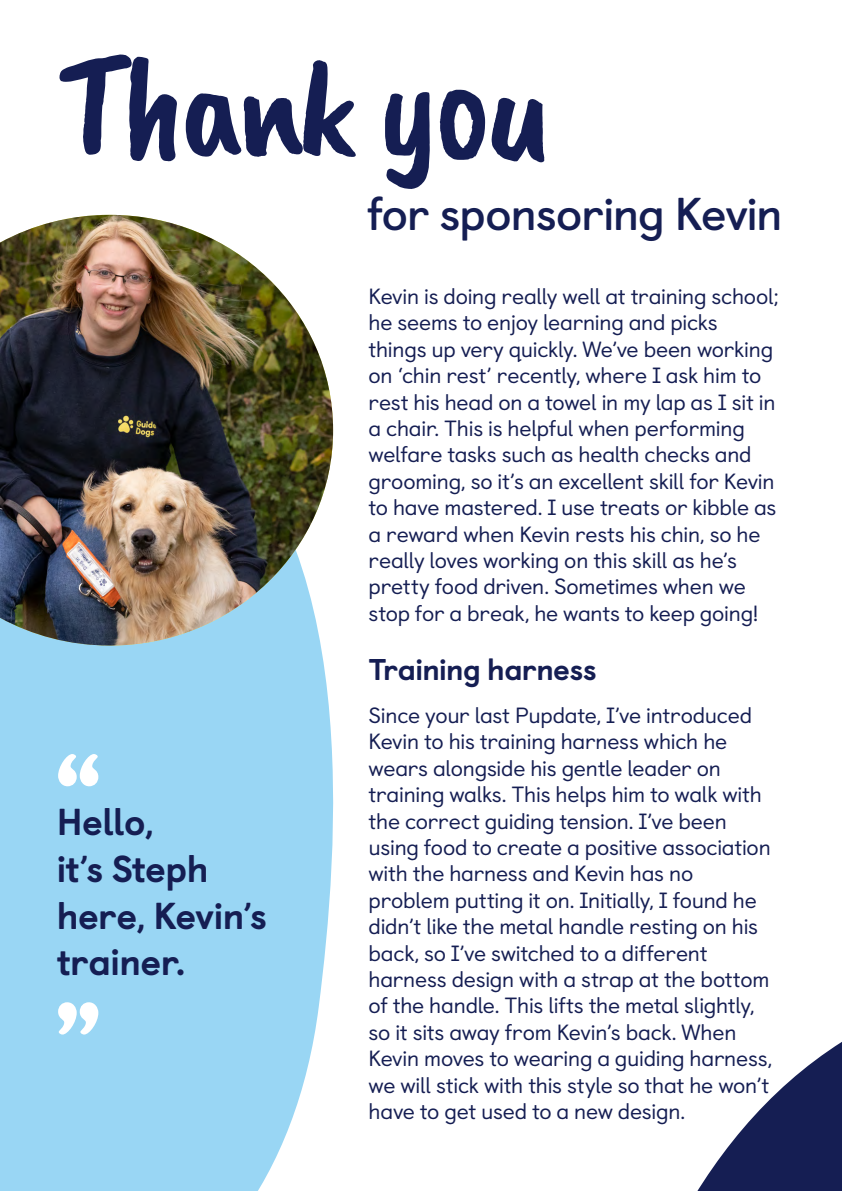
<style>
.page{position:relative;width:842px;height:1191px;background:#fff}
.page>*{position:absolute;margin:0;border:0;box-sizing:border-box;transform-origin:0 0}
.h2_caveat_large{font:148.8px "Caveat Brush";letter-spacing:-.04em;color:#151e53}
.h2_caveat_large-2{font:700 46px "Castledown";letter-spacing:-.02em;color:#151e53}
.p_quote{font:800 37.4px/46.8px "Castledown";letter-spacing:-.015em;color:#151e53}
.t1{font:800 30px "Castledown";letter-spacing:-.025em;color:#151e53}
.p_main{font:22px/26.4px "Castledown";letter-spacing:-.01em;color:#151e53}
</style>
<div class="page">
<div style="left:0;top:645px;width:334px;height:546px;background:#99d6f4"></div>
<img style="left:0;top:215px;width:333px;height:430px">
<svg style="left:58px;top:754px;width:40px;height:32px"></svg>
<svg style="left:58px;top:1002px;width:40px;height:32px"></svg>
<svg style="left:697px;top:1042px;width:145px;height:149px"></svg>
<h2 class="h2_caveat_large" style="left:57px;top:22px;width:497px">Thank you</h2>
<h2 class="h2_caveat_large-2" style="left:367px;top:177px;width:417px">for sponsoring Kevin</h2>
<p class="p_quote" style="left:57px;top:795px;width:212px">Hello,<br>it’s Steph here, Kevin’s trainer.</p>
<p class="p_main" style="left:369px;top:281px;width:411px">Kevin is doing really well at training school; he seems to enjoy learning and picks things up very quickly. We’ve been working on ‘chin rest’ recently, where I ask him to rest his head on a towel in my lap as I sit in a chair. This is helpful when performing welfare tasks such as health checks and grooming, so it’s an excellent skill for Kevin to have mastered. I use treats or kibble as a reward when Kevin rests his chin, so he really loves working on this skill as he’s pretty food driven. Sometimes when we stop for a break, he wants to keep going!</p>
<h3 class="t1" style="left:369px;top:644px;width:230px">Training harness</h3>
<p class="p_main" style="left:369px;top:700px;width:405px">Since your last Pupdate, I’ve introduced Kevin to his training harness which he wears alongside his gentle leader on training walks. This helps him to walk with the correct guiding tension. I’ve been using food to create a positive association with the harness and Kevin has no problem putting it on. Initially, I found he didn’t like the metal handle resting on his back, so I’ve switched to a different harness design with a strap at the bottom of the handle. This lifts the metal slightly, so it sits away from Kevin’s back. When Kevin moves to wearing a guiding harness, we will stick with this style so that he won’t have to get used to a new design.</p>
</div>
